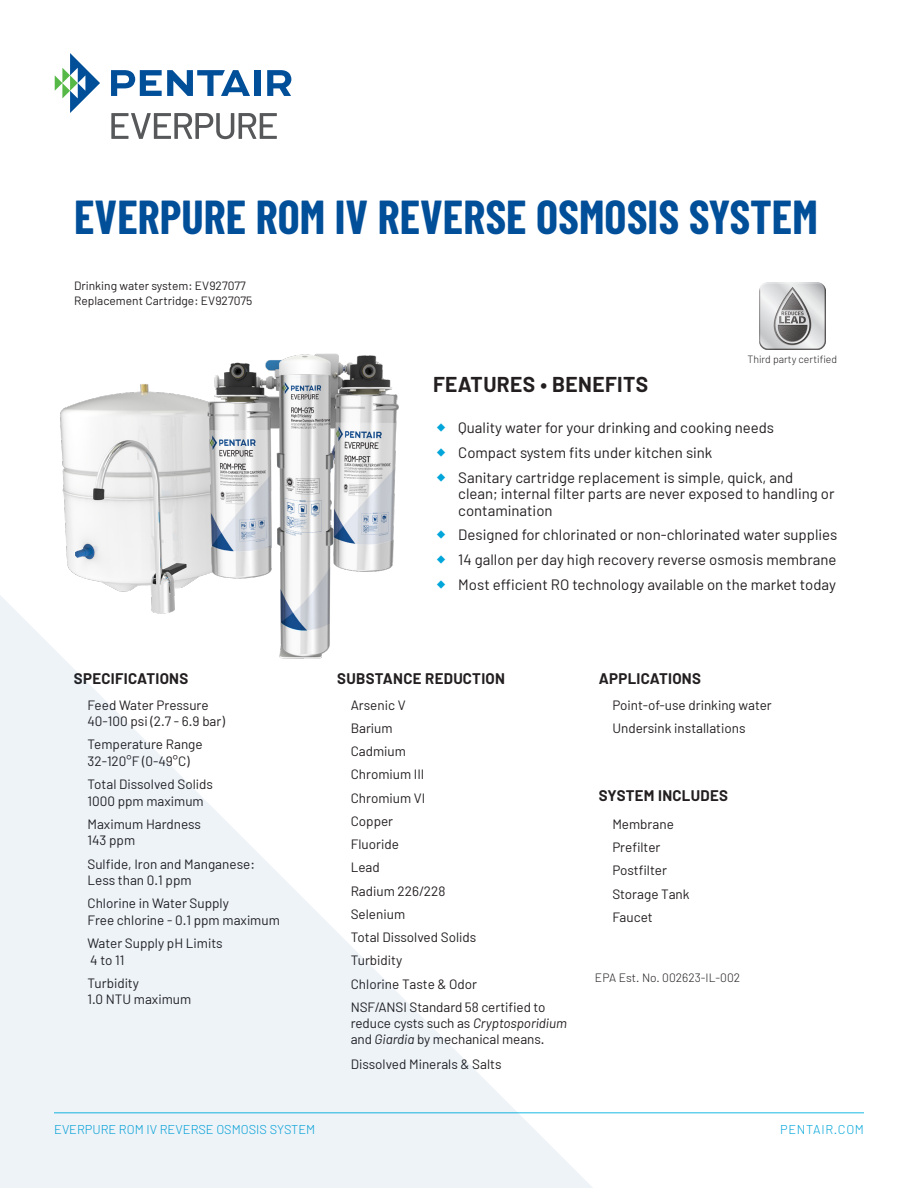
<style>
.page{position:relative;width:918px;height:1188px;background:#fff}
.page>*{position:absolute;margin:0;border:0;box-sizing:border-box;transform-origin:0 0}
.Brand_Name_Line_NS{font:700 46.5px "Barlow Condensed";color:#014e99}
.BodyCopy{font:700 21px "Barlow";letter-spacing:.02em;color:#231f20}
.BULLETS{font:15px/16.5px "Barlow";color:#231f20}
.BodyCopy-2{font:700 15px "Barlow";letter-spacing:.02em;color:#231f20}
.BULLETS-2{font:13.5px/16.5px "Barlow";color:#231f20}
.BodyCopyCaption_6_5{font:13.5px/16.2px "Barlow";letter-spacing:-.005em;color:#231f20}
.Brand_Name_Line_NS-2{font:300 12.75px "Barlow";color:#00a5da}
.Brand_Name_Line_NS-3{font:300 12.75px "Barlow";letter-spacing:.05em;color:#00a5da}
.BodyCopy-3{font:12px/15px "Barlow";color:#231f20}
.NSF_Box_Sub-claims{font:300 12px "Barlow";color:#231f20}
.t1{font:300 10.5px "Barlow";color:#231f20}
.s1{font-style:italic}
</style>
<div class="page">
<img style="left:759px;top:283px;width:67px;height:67px">
<img style="left:60px;top:384px;width:144px;height:196px">
<img style="left:204px;top:353px;width:195px;height:227px">
<hr style="left:54px;top:1112px;width:810px;height:1px;background:#19b9e4">
<svg style="left:111px;top:113px;width:166px;height:26px"></svg>
<svg style="left:55px;top:53px;width:45px;height:60px"></svg>
<svg style="left:111px;top:70px;width:139px;height:26px"></svg>
<div style="left:254px;top:70px;width:6px;height:26px;background:#014e99"></div>
<svg style="left:267px;top:70px;width:24px;height:26px"></svg>
<svg style="left:0;top:580px;width:608px;height:608px"></svg>
<svg style="left:437px;top:580px;width:8px;height:9px"></svg>
<p class="Brand_Name_Line_NS" style="left:74px;top:188px;width:745px">EVERPURE ROM IV REVERSE OSMOSIS SYSTEM</p>
<p class="BodyCopy-3" style="left:74px;top:278px;width:180px">Drinking water system: EV927077<br>Replacement Cartridge: EV927075</p>
<p class="BodyCopy-2" style="left:74px;top:670px;width:116px">SPECIFICATIONS</p>
<p class="BULLETS-2" style="left:87px;top:696px;width:139px">Feed Water Pressure<br>40-100 psi (2.7 - 6.9 bar)</p>
<p class="BULLETS-2" style="left:87px;top:736px;width:117px">Temperature Range<br>32-120°F (0-49°C)</p>
<p class="BULLETS-2" style="left:87px;top:776px;width:127px">Total Dissolved Solids<br>1000 ppm maximum</p>
<p class="BULLETS-2" style="left:87px;top:815px;width:115px">Maximum Hardness<br>143 ppm</p>
<p class="BULLETS-2" style="left:87px;top:855px;width:169px">Sulfide, Iron and Manganese:<br>Less than 0.1 ppm</p>
<p class="BULLETS-2" style="left:87px;top:895px;width:194px">Chlorine in Water Supply<br>Free chlorine - 0.1 ppm maximum</p>
<p class="BULLETS-2" style="left:87px;top:935px;width:137px">Water Supply pH Limits<br>4 to 11</p>
<p class="BULLETS-2" style="left:87px;top:974px;width:105px">Turbidity<br>1.0 NTU maximum</p>
<p class="BodyCopy" style="left:433px;top:372px;width:217px">FEATURES • BENEFITS</p>
<p class="t1" style="left:747px;top:353px;width:91px">Third party certified</p>
<p class="BULLETS" style="left:458px;top:419px;width:317px">Quality water for your drinking and cooking needs</p>
<p class="BULLETS" style="left:458px;top:444px;width:256px">Compact system fits under kitchen sink</p>
<p class="BULLETS" style="left:458px;top:469px;width:378px">Sanitary cartridge replacement is simple, quick, and clean; internal filter parts are never exposed to handling or contamination</p>
<p class="BULLETS" style="left:458px;top:526px;width:381px">Designed for chlorinated or non-chlorinated water supplies</p>
<p class="BULLETS" style="left:458px;top:551px;width:380px">14 gallon per day high recovery reverse osmosis membrane</p>
<p class="BULLETS" style="left:458px;top:576px;width:379px">Most efficient RO technology available on the market today</p>
<p class="BodyCopy-2" style="left:337px;top:670px;width:169px">SUBSTANCE REDUCTION</p>
<p class="BodyCopy-2" style="left:599px;top:670px;width:104px">APPLICATIONS</p>
<p class="BULLETS-2" style="left:351px;top:696px;width:57px">Arsenic V</p>
<p class="BULLETS-2" style="left:351px;top:719px;width:43px">Barium</p>
<p class="BULLETS-2" style="left:351px;top:743px;width:57px">Cadmium</p>
<p class="BULLETS-2" style="left:351px;top:766px;width:75px">Chromium III</p>
<p class="BULLETS-2" style="left:351px;top:789px;width:76px">Chromium VI</p>
<p class="BULLETS-2" style="left:351px;top:812px;width:44px">Copper</p>
<p class="BULLETS-2" style="left:351px;top:836px;width:50px">Fluoride</p>
<p class="BULLETS-2" style="left:351px;top:859px;width:31px">Lead</p>
<p class="BULLETS-2" style="left:351px;top:882px;width:96px">Radium 226/228</p>
<p class="BULLETS-2" style="left:351px;top:905px;width:56px">Selenium</p>
<p class="BULLETS-2" style="left:351px;top:929px;width:127px">Total Dissolved Solids</p>
<p class="BULLETS-2" style="left:351px;top:952px;width:53px">Turbidity</p>
<p class="BULLETS-2" style="left:351px;top:975px;width:128px">Chlorine Taste &amp; Odor</p>
<p class="BodyCopyCaption_6_5" style="left:351px;top:998px;width:218px">NSF/ANSI Standard 58 certified to reduce cysts such as <span class="s1">Cryptosporidium </span>and <span class="s1">Giardia</span> by mechanical means.</p>
<p class="BULLETS-2" style="left:351px;top:1056px;width:152px">Dissolved Minerals &amp; Salts</p>
<p class="BULLETS-2" style="left:612px;top:696px;width:161px">Point-of-use drinking water</p>
<p class="BULLETS-2" style="left:612px;top:719px;width:135px">Undersink installations</p>
<p class="BodyCopy-2" style="left:599px;top:786px;width:131px">SYSTEM INCLUDES</p>
<p class="BULLETS-2" style="left:612px;top:815px;width:63px">Membrane</p>
<p class="BULLETS-2" style="left:612px;top:839px;width:50px">Prefilter</p>
<p class="BULLETS-2" style="left:612px;top:862px;width:56px">Postfilter</p>
<p class="BULLETS-2" style="left:612px;top:885px;width:79px">Storage Tank</p>
<p class="BULLETS-2" style="left:612px;top:908px;width:42px">Faucet</p>
<p class="NSF_Box_Sub-claims" style="left:595px;top:970px;width:147px">EPA Est. No. 002623-IL-002</p>
<p class="Brand_Name_Line_NS-2" style="left:54px;top:1121px;width:263px">EVERPURE ROM IV REVERSE OSMOSIS SYSTEM</p>
<p class="Brand_Name_Line_NS-3" style="left:780px;top:1121px;width:85px">PENTAIR.COM</p>
</div>
